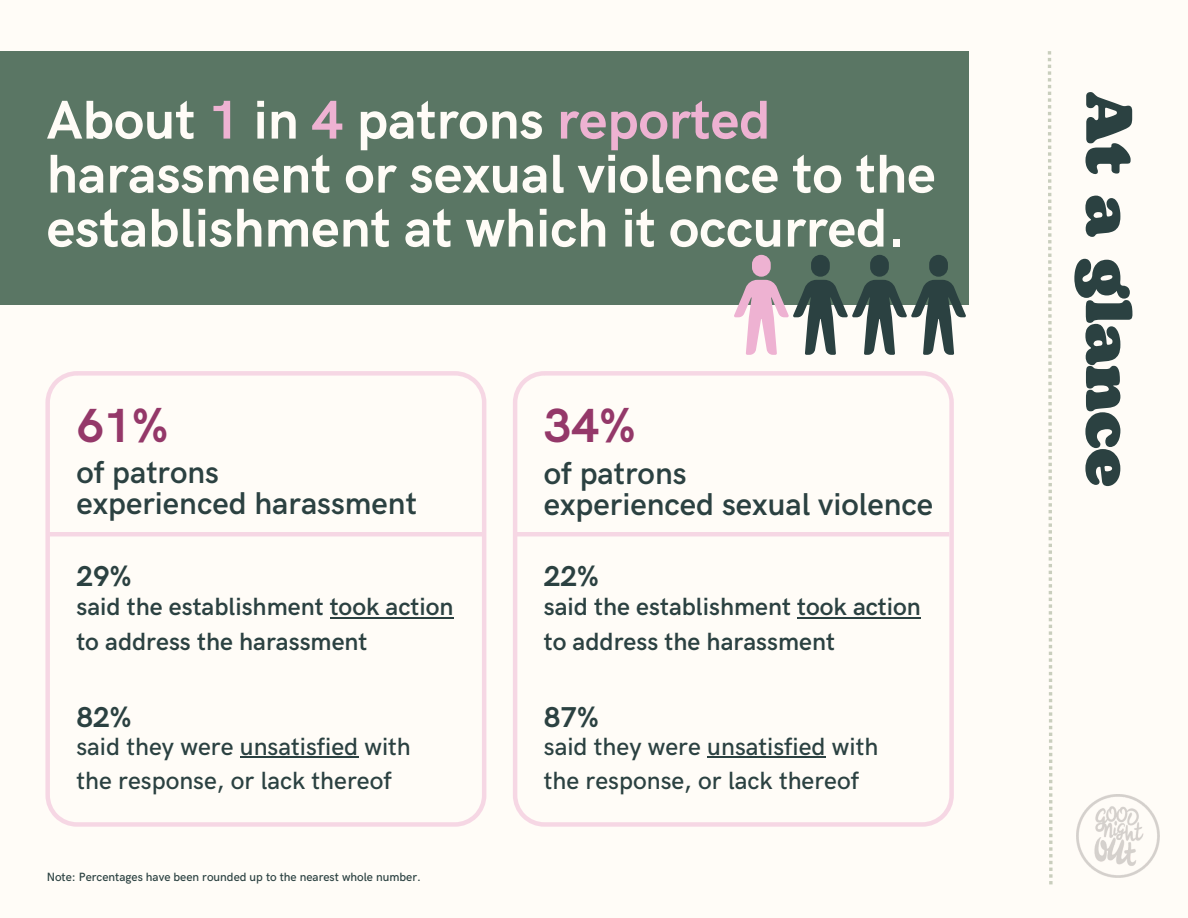
<style>
.page{position:relative;width:1188px;height:918px;background:#fffcf7}
.page>*{position:absolute;margin:0;border:0;box-sizing:border-box;transform-origin:0 0}
.t1{font:900 65.4px "Bogart";color:#2b4141}
.t2{font:700 54.75px/54px "HK Grotesk";color:#fffcf7}
.t3{font:700 48px "HK Grotesk";color:#943869}
.t4{font:600 31.65px/31.5px "HK Grotesk";color:#2b4141}
.t5{font:700 28.8px "HK Grotesk";color:#2b4141}
.t6{font:600 25.05px/34.7px "HK Grotesk";color:#2b4141}
.t7{font:500 25.05px/34.7px "HK Grotesk";color:#2b4141}
.t8{font:500 12px "HK Grotesk";color:#2b4141}
.s1{color:#eeb2d2}
</style>
<div class="page">
<svg style="left:45px;top:371px;width:441px;height:456px"></svg>
<hr style="left:50px;top:532px;width:432px;height:4px;background:#f6d7e4">
<hr style="left:330px;top:617px;width:123px;height:1px;background:#2b4141">
<hr style="left:240px;top:756px;width:118px;height:2px;background:#2b4141">
<svg style="left:513px;top:371px;width:441px;height:456px"></svg>
<hr style="left:517px;top:532px;width:432px;height:4px;background:#f6d7e4">
<hr style="left:797px;top:617px;width:124px;height:1px;background:#2b4141">
<hr style="left:707px;top:756px;width:119px;height:2px;background:#2b4141">
<div style="left:0;top:51px;width:969px;height:254px;background:#5a7664"></div>
<svg style="left:734px;top:255px;width:232px;height:100px"></svg>
<img style="left:1076px;top:794px;width:84px;height:84px">
<svg style="left:1048px;top:51px;width:5px;height:833px"></svg>
<h2 class="t2" style="left:47px;top:95px;width:890px">About <span class="s1">1</span> in <span class="s1">4</span> patrons <span class="s1">reported </span>harassment or sexual violence to the establishment at which it occurred.</h2>
<h1 class="t1" style="left:1156px;top:92px;width:396px;rotate:90deg">At a glance</h1>
<h3 class="t3" style="left:76px;top:399px;width:93px">61%</h3>
<h3 class="t3" style="left:544px;top:399px;width:93px">34%</h3>
<p class="t4" style="left:76px;top:457px;width:342px">of patrons<br>experienced harassment</p>
<p class="t4" style="left:544px;top:458px;width:391px">of patrons<br>experienced sexual violence</p>
<p class="t5" style="left:76px;top:560px;width:57px">29%</p>
<p class="t6" style="left:76px;top:591px;width:379px">said the establishment took action to address the harassment</p>
<p class="t5" style="left:76px;top:701px;width:57px">82%</p>
<p class="t7" style="left:76px;top:730px;width:336px">said they were unsatisfied with the response, or lack thereof</p>
<p class="t8" style="left:47px;top:871px;width:376px">Note: Percentages have been rounded up to the nearest whole number.</p>
<p class="t5" style="left:544px;top:560px;width:57px">22%</p>
<p class="t6" style="left:544px;top:591px;width:379px">said the establishment took action to address the harassment</p>
<p class="t5" style="left:544px;top:701px;width:57px">87%</p>
<p class="t7" style="left:544px;top:730px;width:336px">said they were unsatisfied with the response, or lack thereof</p>
</div>
